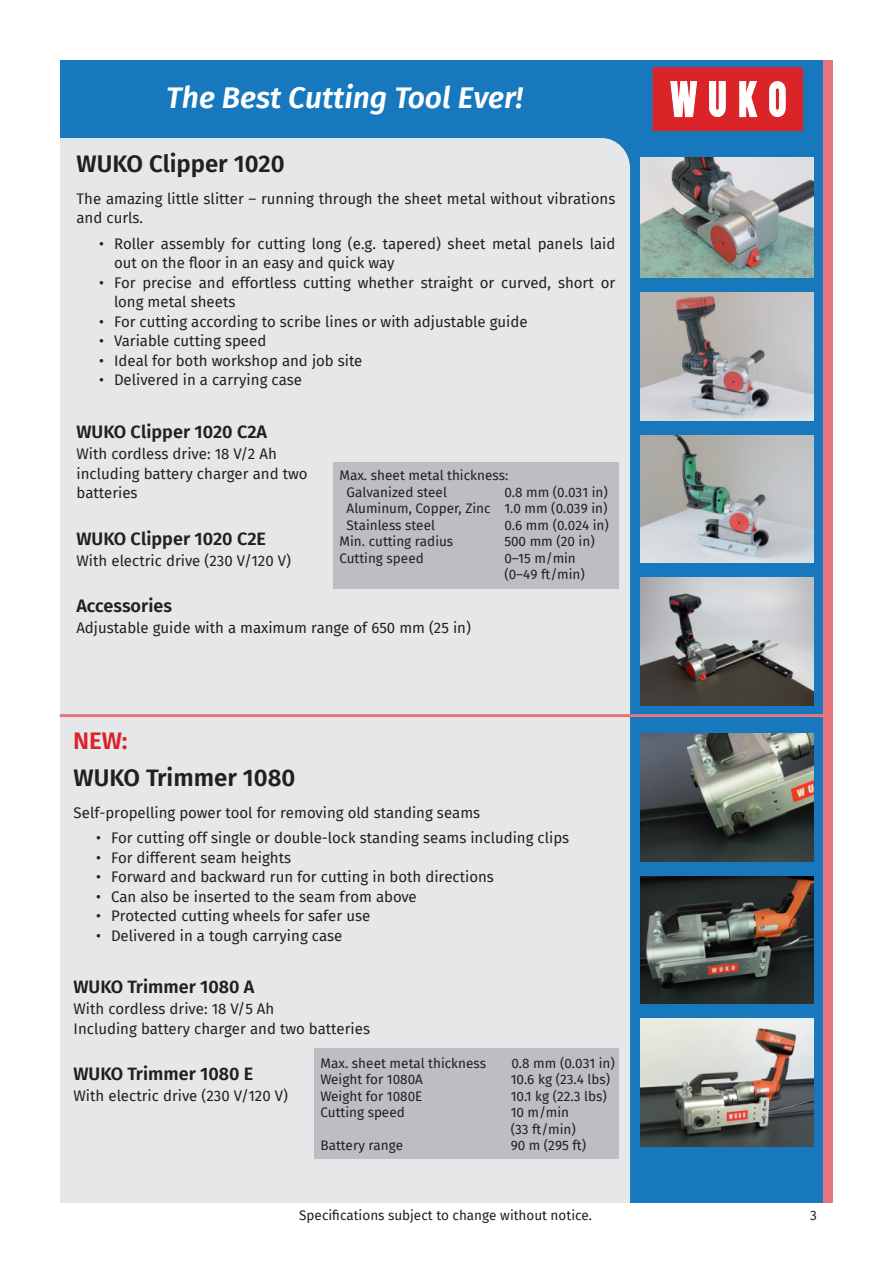
<style>
.page{position:relative;width:893px;height:1263px;background:#fff}
.page>*{position:absolute;margin:0;border:0;box-sizing:border-box;transform-origin:0 0}
.t1{font:italic 600 30px "Fira Sans";color:#fff}
.t2{font:600 24px "Fira Sans";color:#231f20}
.t3{font:600 24px "Fira Sans";color:#da2428}
.t4{font:600 18px "Fira Sans";color:#231f20}
.t5{font:15px/19.5px "Fira Sans";color:#231f20}
.t6{font:13.5px/16.5px "Fira Sans";color:#231f20}
</style>
<div class="page">
<div style="left:60px;top:60px;width:773px;height:1143px;background:#1778be"></div>
<div style="left:60px;top:138px;width:570px;height:1065px;background:#e6e7e9"></div>
<div style="left:824px;top:60px;width:9px;height:1143px;background:#e6767d"></div>
<div style="left:653px;top:68px;width:150px;height:62px;background:#da2428"></div>
<div style="left:653px;top:68px;width:150px;height:63px;border:1px solid #da2428"></div>
<svg style="left:671px;top:81px;width:26px;height:36px"></svg>
<svg style="left:709px;top:81px;width:16px;height:36px"></svg>
<svg style="left:739px;top:81px;width:18px;height:36px"></svg>
<svg style="left:769px;top:81px;width:16px;height:36px"></svg>
<hr style="left:60px;top:714px;width:768px;height:3px;background:#e6767d">
<div style="left:333px;top:462px;width:285px;height:126px;background:#bdbec1"></div>
<div style="left:314px;top:1049px;width:305px;height:110px;background:#bdbec1"></div>
<img style="left:641px;top:158px;width:172px;height:120px">
<img style="left:641px;top:292px;width:172px;height:128px">
<img style="left:641px;top:435px;width:172px;height:127px">
<img style="left:641px;top:578px;width:172px;height:127px">
<img style="left:641px;top:734px;width:172px;height:127px">
<img style="left:641px;top:876px;width:172px;height:128px">
<img style="left:641px;top:1019px;width:172px;height:127px">
<h1 class="t1" style="left:166px;top:80px;width:358px">The Best Cutting Tool Ever!</h1>
<h2 class="t2" style="left:76px;top:150px;width:210px">WUKO Clipper 1020</h2>
<p class="t5" style="left:76px;top:189px;width:540px">The amazing little slitter – running through the sheet metal without vibrations and curls.</p>
<p class="t5" style="left:114px;top:234px;width:503px;text-indent:-15px">• Roller assembly for cutting long (e.g. tapered) sheet metal panels laid out on the floor in an easy and quick way</p>
<p class="t5" style="left:114px;top:273px;width:503px;text-indent:-15px">• For precise and effortless cutting whether straight or curved, short or long metal sheets</p>
<p class="t5" style="left:99px;top:312px;width:430px">• For cutting according to scribe lines or with adjustable guide</p>
<p class="t5" style="left:99px;top:332px;width:169px">• Variable cutting speed</p>
<p class="t5" style="left:99px;top:351px;width:265px">• Ideal for both workshop and job site</p>
<p class="t5" style="left:99px;top:371px;width:205px">• Delivered in a carrying case</p>
<p class="t4" style="left:76px;top:421px;width:192px">WUKO Clipper 1020 C2A</p>
<p class="t5" style="left:76px;top:444px;width:233px">With cordless drive: 18 V/2 Ah including battery charger and two batteries</p>
<p class="t4" style="left:76px;top:528px;width:191px">WUKO Clipper 1020 C2E</p>
<p class="t5" style="left:76px;top:551px;width:216px">With electric drive (230 V/120 V)</p>
<p class="t4" style="left:76px;top:595px;width:97px">Accessories</p>
<p class="t5" style="left:76px;top:618px;width:396px">Adjustable guide with a maximum range of 650 mm (25 in)</p>
<p class="t6" style="left:347px;top:467px;width:163px;text-indent:-7px">Max. sheet metal thickness:<br>Galvanized steel</p>
<p class="t6" style="left:347px;top:484px;width:263px;text-align:justify;text-indent:158px">0.8 mm (0.031 in)<br>Aluminum, Copper, Zinc 1.0 mm (0.039 in)<br>Stainless steel</p>
<p class="t6" style="left:504px;top:517px;width:106px">0.6 mm (0.024 in)</p>
<p class="t6" style="left:339px;top:533px;width:115px">Min. cutting radius</p>
<p class="t6" style="left:504px;top:533px;width:92px">500 mm (20 in)</p>
<p class="t6" style="left:339px;top:550px;width:86px">Cutting speed</p>
<p class="t6" style="left:504px;top:550px;width:82px">0–15 m/min (0–49 ft/min)</p>
<h2 class="t3" style="left:73px;top:726px;width:56px">NEW:</h2>
<h2 class="t2" style="left:74px;top:763px;width:223px">WUKO Trimmer 1080</h2>
<p class="t5" style="left:74px;top:803px;width:408px">Self-propelling power tool for removing old standing seams</p>
<p class="t5" style="left:96px;top:828px;width:475px">• For cutting off single or double-lock standing seams including clips</p>
<p class="t5" style="left:96px;top:848px;width:197px">• For different seam heights</p>
<p class="t5" style="left:96px;top:867px;width:399px">• Forward and backward run for cutting in both directions</p>
<p class="t5" style="left:96px;top:887px;width:322px">• Can also be inserted to the seam from above</p>
<p class="t5" style="left:96px;top:906px;width:276px">• Protected cutting wheels for safer use</p>
<p class="t5" style="left:96px;top:926px;width:248px">• Delivered in a tough carrying case</p>
<p class="t4" style="left:74px;top:976px;width:182px">WUKO Trimmer 1080 A</p>
<p class="t5" style="left:74px;top:999px;width:298px">With cordless drive: 18 V/5 Ah<br>Including battery charger and two batteries</p>
<p class="t4" style="left:74px;top:1063px;width:181px">WUKO Trimmer 1080 E</p>
<p class="t5" style="left:74px;top:1086px;width:216px">With electric drive (230 V/120 V)</p>
<p class="t6" style="left:320px;top:1055px;width:167px">Max. sheet metal thickness</p>
<p class="t6" style="left:511px;top:1055px;width:105px">0.8 mm (0.031 in)</p>
<p class="t6" style="left:320px;top:1071px;width:104px">Weight for 1080A</p>
<p class="t6" style="left:511px;top:1071px;width:101px">10.6 kg (23.4 lbs)</p>
<p class="t6" style="left:320px;top:1088px;width:104px">Weight for 1080E</p>
<p class="t6" style="left:511px;top:1088px;width:98px">10.1 kg (22.3 lbs)</p>
<p class="t6" style="left:320px;top:1104px;width:86px">Cutting speed</p>
<p class="t6" style="left:511px;top:1104px;width:67px">10 m/min (33 ft/min)</p>
<p class="t6" style="left:320px;top:1137px;width:84px">Battery range</p>
<p class="t6" style="left:511px;top:1137px;width:77px">90 m (295 ft)</p>
<p class="t6" style="left:299px;top:1207px;width:294px">Specifications subject to change without notice.</p>
<p class="t6" style="left:810px;top:1207px;width:8px">3</p>
</div>
